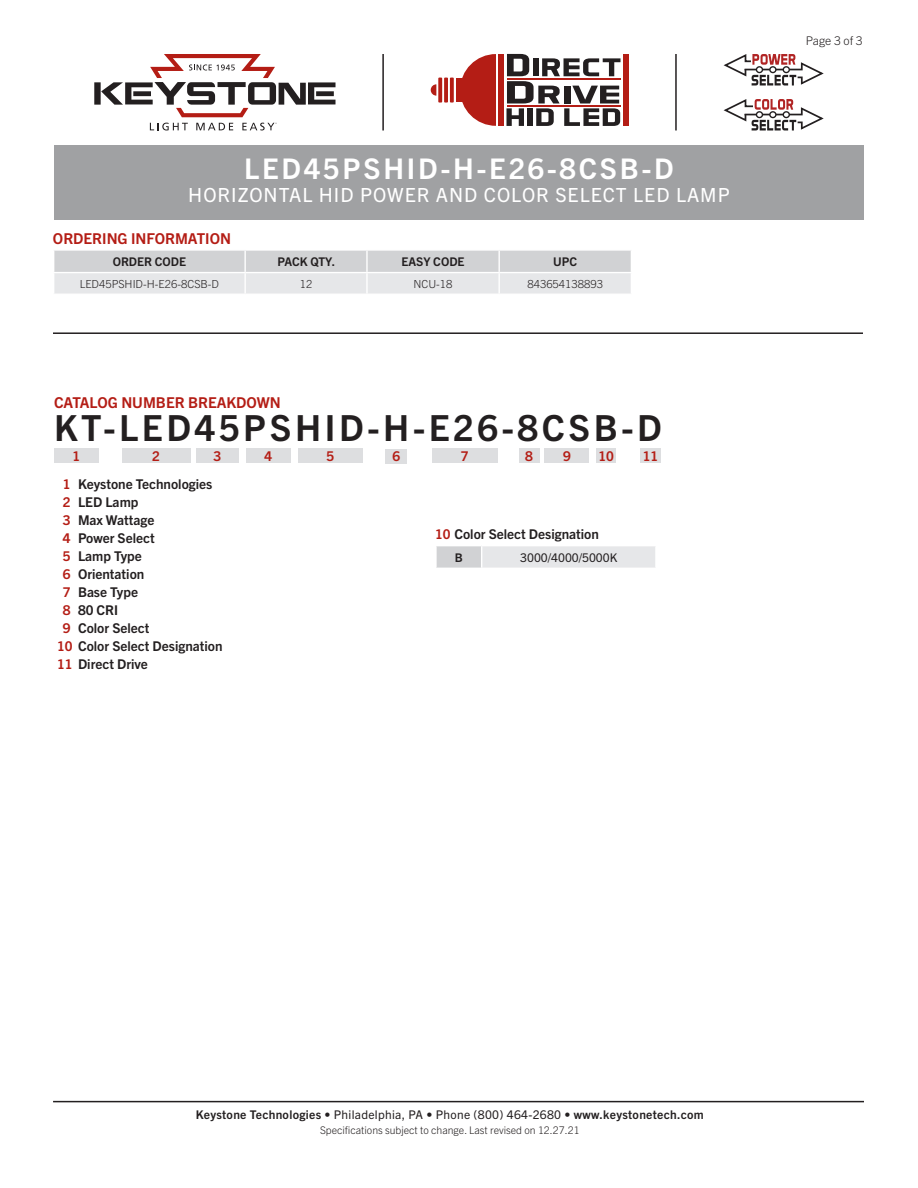
<style>
.page{position:relative;width:918px;height:1188px;background:#fff}
.page>*{position:absolute;margin:0;border:0;box-sizing:border-box;transform-origin:0 0}
.t1{font:700 36px "Trade Gothic Next LT Pro";letter-spacing:.1em;color:#231f20}
.Title_Instruction{font:700 28.5px "Trade Gothic Next LT Pro";letter-spacing:.1em;color:#fff}
.SubTitle{font:19.5px "Trade Gothic Next LT Pro";letter-spacing:.05em;color:#fff}
.Heading_01{font:700 15px "Trade Gothic Next LT Pro";color:#b41d15}
.Catalog_Key{font:700 13.5px "Trade Gothic Next LT Pro";color:#231f20}
.Catalog_BarNumber{font:700 13.5px "Trade Gothic Next LT Pro";color:#b41d15}
.t2{font:700 12px "Trade Gothic Next LT Pro";letter-spacing:.025em;color:#231f20}
.t3{font:700 12px "Trade Gothic Next LT Pro";color:#231f20}
.t4{font:12px "Trade Gothic Next LT Pro";color:#231f20}
.t5{font:300 12px "Trade Gothic Next LT Pro";color:#231f20}
.t6{font:300 11.1px "Trade Gothic Next LT Pro";color:#231f20}
.t7{font:300 10.5px "Trade Gothic Next LT Pro";color:#231f20}
.s1{color:#b41d15}
.s2{font-weight:400}
</style>
<div class="page">
<svg style="left:54px;top:250px;width:577px;height:44px;background:#dddddf"></svg>
<hr style="left:244px;top:251px;width:2px;height:21px;background:#fff">
<hr style="left:245px;top:249px;width:122px;height:2px;background:#fff">
<hr style="left:366px;top:251px;width:2px;height:21px;background:#fff">
<hr style="left:244px;top:273px;width:2px;height:21px;background:#fff">
<hr style="left:245px;top:272px;width:122px;height:1px;background:#fff">
<hr style="left:366px;top:273px;width:2px;height:21px;background:#fff">
<hr style="left:53px;top:332px;width:810px;height:2px;background:#231f20">
<hr style="left:53px;top:1101px;width:811px;height:1px;background:#231f20">
<div style="left:54px;top:146px;width:810px;height:74px;background:#a0a1a3"></div>
<hr style="left:382px;top:54px;width:2px;height:76px;background:#231f20">
<hr style="left:675px;top:54px;width:2px;height:76px;background:#231f20">
<svg style="left:94px;top:54px;width:242px;height:63px"></svg>
<svg style="left:150px;top:123px;width:38px;height:7px"></svg>
<svg style="left:196px;top:123px;width:37px;height:7px"></svg>
<svg style="left:242px;top:123px;width:35px;height:7px"></svg>
<svg style="left:460px;top:54px;width:36px;height:72px"></svg>
<div style="left:499px;top:54px;width:5px;height:72px;background:#b41d15"></div>
<div style="left:623px;top:54px;width:5px;height:72px;background:#b41d15"></div>
<div style="left:456px;top:79px;width:7px;height:23px;background:#b41d15"></div>
<svg style="left:431px;top:84px;width:5px;height:12px"></svg>
<svg style="left:450px;top:78px;width:4px;height:25px"></svg>
<svg style="left:444px;top:78px;width:4px;height:25px"></svg>
<svg style="left:438px;top:78px;width:4px;height:25px"></svg>
<svg style="left:507px;top:54px;width:114px;height:72px"></svg>
<svg style="left:723px;top:99px;width:101px;height:32px"></svg>
<svg style="left:723px;top:54px;width:101px;height:32px"></svg>
<div style="left:436px;top:546px;width:46px;height:22px;background:#d1d2d4"></div>
<div style="left:482px;top:546px;width:174px;height:22px;background:#e6e7e9"></div>
<hr style="left:435px;top:546px;width:2px;height:22px;background:#fff">
<svg style="left:481px;top:546px;width:1px;height:22px"></svg>
<hr style="left:655px;top:546px;width:2px;height:22px;background:#fff">
<div style="left:597px;top:448px;width:19px;height:15px;background:#dddee0"></div>
<div style="left:640px;top:448px;width:21px;height:15px;background:#dddee0"></div>
<div style="left:54px;top:448px;width:45px;height:15px;background:#dddee0"></div>
<div style="left:122px;top:448px;width:68px;height:15px;background:#dddee0"></div>
<div style="left:246px;top:448px;width:45px;height:15px;background:#dddee0"></div>
<div style="left:196px;top:448px;width:43px;height:15px;background:#dddee0"></div>
<div style="left:298px;top:448px;width:65px;height:15px;background:#dddee0"></div>
<div style="left:386px;top:449px;width:21px;height:15px;background:#dddee0"></div>
<div style="left:432px;top:448px;width:65px;height:15px;background:#dddee0"></div>
<div style="left:545px;top:448px;width:44px;height:15px;background:#dddee0"></div>
<div style="left:519px;top:448px;width:20px;height:15px;background:#dddee0"></div>
<p class="Title_Instruction" style="left:244px;top:148px;width:431px">LED45PSHID-H-E26-8CSB-D</p>
<p class="SubTitle" style="left:188px;top:181px;width:543px">HORIZONTAL HID POWER AND COLOR SELECT LED LAMP</p>
<p class="Heading_01" style="left:53px;top:228px;width:180px">ORDERING INFORMATION</p>
<p class="t3" style="left:113px;top:253px;width:75px">ORDER CODE</p>
<p class="t2" style="left:277px;top:253px;width:59px">PACK QTY.</p>
<p class="t3" style="left:402px;top:253px;width:64px">EASY CODE</p>
<p class="t2" style="left:553px;top:253px;width:25px">UPC</p>
<p class="t6" style="left:80px;top:276px;width:141px">LED45PSHID-H-E26-8CSB-D</p>
<p class="t6" style="left:300px;top:276px;width:14px">12</p>
<p class="t6" style="left:414px;top:276px;width:41px">NCU-18</p>
<p class="t6" style="left:527px;top:276px;width:77px">843654138893</p>
<p class="Heading_01" style="left:54px;top:392px;width:228px">CATALOG NUMBER BREAKDOWN</p>
<p class="t1" style="left:54px;top:403px;width:609px">KT-LED45PSHID-H-E26-8CSB-D</p>
<p class="Catalog_BarNumber" style="left:73px;top:447px;width:9px">1</p>
<p class="Catalog_BarNumber" style="left:152px;top:447px;width:9px">2</p>
<p class="Catalog_BarNumber" style="left:213px;top:447px;width:9px">3</p>
<p class="Catalog_BarNumber" style="left:265px;top:447px;width:9px">4</p>
<p class="Catalog_BarNumber" style="left:327px;top:447px;width:9px">5</p>
<p class="Catalog_BarNumber" style="left:392px;top:447px;width:9px">6</p>
<p class="Catalog_BarNumber" style="left:461px;top:447px;width:9px">7</p>
<p class="Catalog_BarNumber" style="left:525px;top:447px;width:9px">8</p>
<p class="Catalog_BarNumber" style="left:563px;top:447px;width:9px">9</p>
<p class="Catalog_BarNumber" style="left:599px;top:447px;width:17px">10</p>
<p class="Catalog_BarNumber" style="left:643px;top:447px;width:17px">11</p>
<p class="Catalog_Key" style="left:63px;top:474px;width:151px"><span class="s1">1</span> Keystone Technologies</p>
<p class="Catalog_Key" style="left:63px;top:492px;width:77px"><span class="s1">2</span> LED Lamp</p>
<p class="Catalog_Key" style="left:63px;top:510px;width:93px"><span class="s1">3</span> Max Wattage</p>
<p class="Catalog_Key" style="left:63px;top:528px;width:93px"><span class="s1">4</span> Power Select</p>
<p class="Catalog_Key" style="left:63px;top:546px;width:81px"><span class="s1">5</span> Lamp Type</p>
<p class="Catalog_Key" style="left:63px;top:564px;width:83px"><span class="s1">6</span> Orientation</p>
<p class="Catalog_Key" style="left:63px;top:582px;width:77px"><span class="s1">7</span> Base Type</p>
<p class="Catalog_Key" style="left:63px;top:600px;width:57px"><span class="s1">8</span> 80 CRI</p>
<p class="Catalog_Key" style="left:63px;top:618px;width:88px"><span class="s1">9</span> Color Select</p>
<p class="Catalog_Key" style="left:57px;top:636px;width:167px"><span class="s1">10</span> Color Select Designation</p>
<p class="Catalog_Key" style="left:57px;top:654px;width:92px"><span class="s1">11</span> Direct Drive</p>
<p class="Catalog_Key" style="left:435px;top:525px;width:165px"><span class="s1">10</span> Color Select Designation</p>
<p class="t2" style="left:455px;top:549px;width:10px">B</p>
<p class="t4" style="left:520px;top:549px;width:98px">3000/4000/5000K</p>
<p class="t5" style="left:806px;top:32px;width:58px">Page 3 of 3</p>
<p class="t2" style="left:196px;top:1106px;width:510px">Keystone Technologies • <span class="s2">Philadelphia, PA</span> • <span class="s2">Phone (800) 464-2680 •</span> www.keystonetech.com</p>
<p class="t7" style="left:320px;top:1122px;width:261px">Specifications subject to change. Last revised on 12.27.21</p>
</div>
